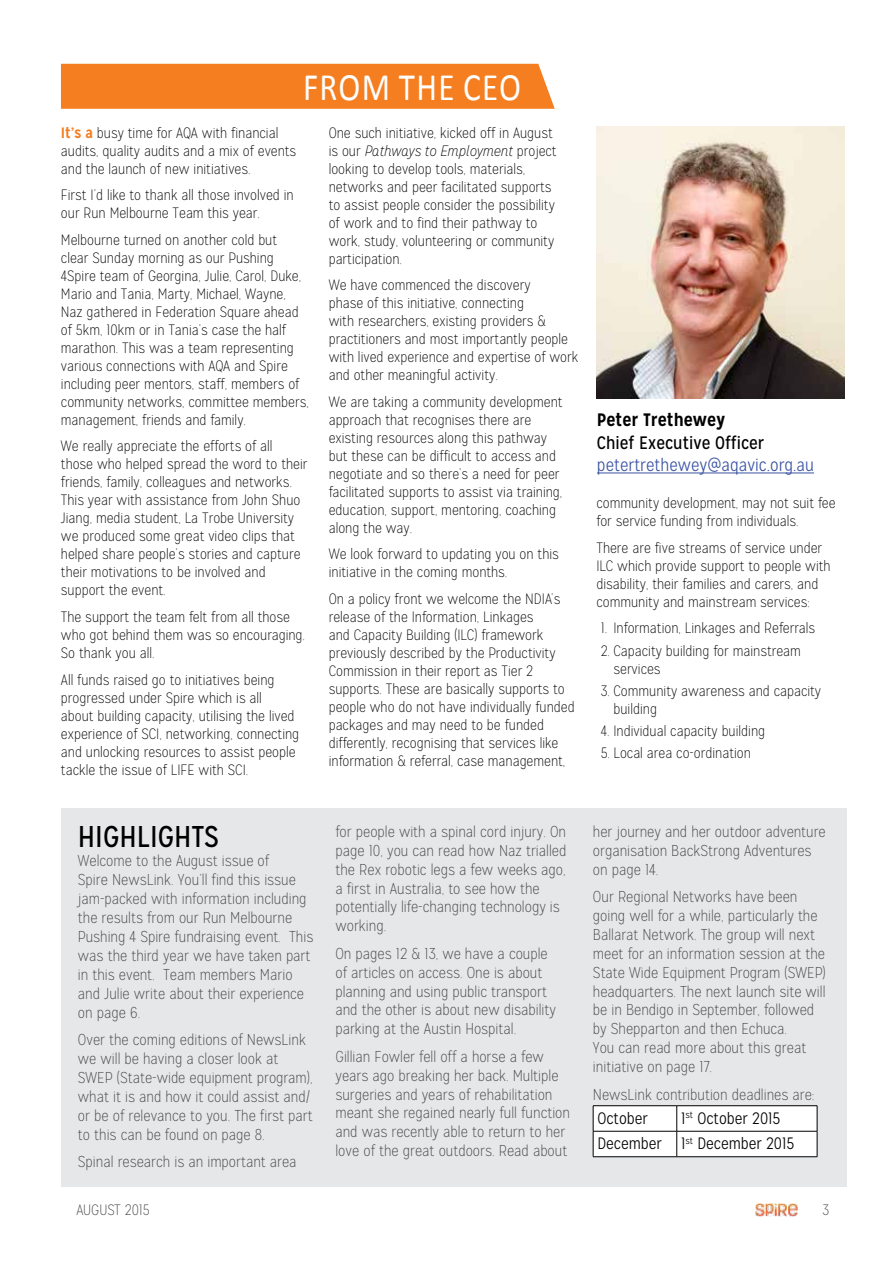
<style>
.page{position:relative;width:893px;height:1263px;background:#fff}
.page>*{position:absolute;margin:0;border:0;box-sizing:border-box;transform-origin:0 0}
.t1{font:39px "Calibri";letter-spacing:.04em;color:#fff;scale:.85 1}
.t2{font:30px "Mission Gothic";color:#000}
.t3{font:300 18px "Mission Gothic";color:#3a53a4}
.t4{font:18px "Mission Gothic";color:#000}
.t5{font:700 18px "Mission Gothic";color:#000}
.t6{font:300 16.5px/25.5px "Mission Gothic";color:#000}
.t7{font:100 15.75px/18.9px "Mission Gothic";color:#414042}
.t8{font:100 15px/18px "Mission Gothic";color:#000}
.t9{font:100 15px "Mission Gothic";color:#414042}
.s1{font-size:58.5px}
.s2{font-weight:700;color:#f57e20}
.s3{font-style:italic}
</style>
<div class="page">
<div style="left:61px;top:64px;width:497px;height:45px;background:#f57e20"></div>
<svg style="left:524px;top:63px;width:34px;height:46px"></svg>
<img style="left:755px;top:1203px;width:42px;height:13px">
<div style="left:61px;top:808px;width:785px;height:378px;background:#e6e7e8"></div>
<hr style="left:593px;top:1105px;width:84px;height:1px;background:#000">
<hr style="left:677px;top:1105px;width:140px;height:1px;background:#000">
<svg style="left:593px;top:1106px;width:225px;height:51px"></svg>
<hr style="left:677px;top:1156px;width:140px;height:1px;background:#000">
<img style="left:597px;top:127px;width:247px;height:271px">
<hr style="left:597px;top:472px;width:217px;height:1px;background:#3a53a4">
<h1 class="t1" style="left:303px;top:63px;width:312px">FROM THE CEO <span class="s1">\</span></h1>
<p class="t8" style="left:61px;top:124px;width:237px"><span class="s2">It’s a</span> busy time for AQA with financial audits, quality audits and a mix of events and the launch of new initiatives.</p>
<p class="t8" style="left:61px;top:186px;width:234px">First I’d like to thank all those involved in our Run Melbourne Team this year.</p>
<p class="t8" style="left:61px;top:231px;width:249px">Melbourne turned on another cold but<br>clear Sunday morning as our Pushing 4Spire team of Georgina, Julie, Carol, Duke, Mario and Tania, Marty, Michael, Wayne, Naz gathered in Federation Square ahead of 5km, 10km or in Tania’s case the half marathon. This was a team representing various connections with AQA and Spire including peer mentors, staff, members of community networks, committee members, management, friends and family.</p>
<p class="t8" style="left:61px;top:437px;width:248px">We really appreciate the efforts of all those who helped spread the word to their friends, family, colleagues and networks.<br>This year with assistance from John Shuo Jiang, media student, La Trobe University we produced some great video clips that helped share people’s stories and capture their motivations to be involved and support the event.</p>
<p class="t8" style="left:61px;top:608px;width:246px">The support the team felt from all those who got behind them was so encouraging.<br>So thank you all.</p>
<p class="t8" style="left:61px;top:670px;width:240px">All funds raised go to initiatives being progressed under Spire which is all<br>about building capacity, utilising the lived experience of SCI, networking, connecting and unlocking resources to assist people tackle the issue of LIFE with SCI.</p>
<p class="t8" style="left:329px;top:124px;width:229px">One such initiative, kicked off in August is our <span class="s3">Pathways to Employment</span> project looking to develop tools, materials, networks and peer facilitated supports to assist people consider the possibility of work and to find their pathway to work, study, volunteering or community participation.</p>
<p class="t8" style="left:329px;top:276px;width:251px">We have commenced the discovery<br>phase of this initiative, connecting<br>with researchers, existing providers &amp; practitioners and most importantly people with lived experience and expertise of work and other meaningful activity.</p>
<p class="t8" style="left:329px;top:393px;width:235px">We are taking a community development approach that recognises there are existing resources along this pathway but these can be difficult to access and negotiate and so there’s a need for peer facilitated supports to assist via training, education, support, mentoring, coaching along the way.</p>
<p class="t8" style="left:329px;top:545px;width:232px">We look forward to updating you on this initiative in the coming months.</p>
<p class="t8" style="left:329px;top:590px;width:248px">On a policy front we welcome the NDIA’s release of the Information, Linkages<br>and Capacity Building (ILC) framework previously described by the Productivity Commission in their report as Tier 2 supports. These are basically supports to people who do not have individually funded packages and may need to be funded differently, recognising that services like information &amp; referral, case management,</p>
<p class="t5" style="left:597px;top:409px;width:130px">Peter Trethewey</p>
<p class="t4" style="left:597px;top:431px;width:169px">Chief Executive Officer</p>
<p class="t3" style="left:597px;top:454px;width:219px">petertrethewey@aqavic.org.au</p>
<p class="t8" style="left:596px;top:494px;width:241px">community development, may not suit fee for service funding from individuals.</p>
<p class="t8" style="left:596px;top:539px;width:236px">There are five streams of service under ILC which provide support to people with disability, their families and carers, and community and mainstream services:</p>
<p class="t8" style="left:601px;top:619px;width:216px">1. Information, Linkages and Referrals</p>
<p class="t8" style="left:613px;top:642px;width:189px;text-indent:-13px">2. Capacity building for mainstream services</p>
<p class="t8" style="left:613px;top:682px;width:209px;text-indent:-13px">3. Community awareness and capacity building</p>
<p class="t8" style="left:601px;top:722px;width:166px">4. Individual capacity building</p>
<p class="t8" style="left:601px;top:744px;width:152px">5. Local area co-ordination</p>
<h2 class="t2" style="left:78px;top:819px;width:143px">HIGHLIGHTS</h2>
<p class="t7" style="left:78px;top:852px;width:237px">Welcome to the August issue of<br>Spire NewsLink. You’ll find this issue jam-packed with information including the results from our Run Melbourne Pushing 4 Spire fundraising event. This was the third year we have taken part in this event. Team members Mario and Julie write about their experience on page 6.</p>
<p class="t7" style="left:78px;top:1030px;width:236px">Over the coming editions of NewsLink we will be having a closer look at SWEP (State-wide equipment program), what it is and how it could assist and/ or be of relevance to you. The first part to this can be found on page 8.</p>
<p class="t7" style="left:78px;top:1152px;width:220px">Spinal research is an important area</p>
<p class="t7" style="left:335px;top:822px;width:232px">for people with a spinal cord injury. On page 10, you can read how Naz trialled the Rex robotic legs a few weeks ago, a first in Australia, to see how the potentially life-changing technology is working.</p>
<p class="t7" style="left:335px;top:944px;width:222px">On pages 12 &amp; 13, we have a couple of articles on access. One is about planning and using public transport and the other is about new disability parking at the Austin Hospital.</p>
<p class="t7" style="left:335px;top:1047px;width:236px">Gillian Fowler fell off a horse a few years ago breaking her back. Multiple surgeries and years of rehabilitation meant she regained nearly full function and was recently able to return to her love of the great outdoors. Read about</p>
<p class="t7" style="left:593px;top:822px;width:234px">her journey and her outdoor adventure organisation BackStrong Adventures on page 14.</p>
<p class="t7" style="left:593px;top:887px;width:234px">Our Regional Networks have been going well for a while, particularly the Ballarat Network. The group will next meet for an information session at the State Wide Equipment Program (SWEP) headquarters. The next launch site will be in Bendigo in September, followed by Shepparton and then Echuca.<br>You can read more about this great initiative on page 17.</p>
<p class="t7" style="left:593px;top:1085px;width:223px">NewsLink contribution deadlines are:</p>
<p class="t6" style="left:597px;top:1105px;width:52px">October</p>
<p class="t6" style="left:597px;top:1105px;width:199px;text-indent:84px">1<sup>st</sup> October 2015<br>December 1<sup>st</sup> December 2015</p>
<p class="t9" style="left:77px;top:1201px;width:75px">AUGUST 2015</p>
<p class="t9" style="left:822px;top:1201px;width:8px">3</p>
</div>
